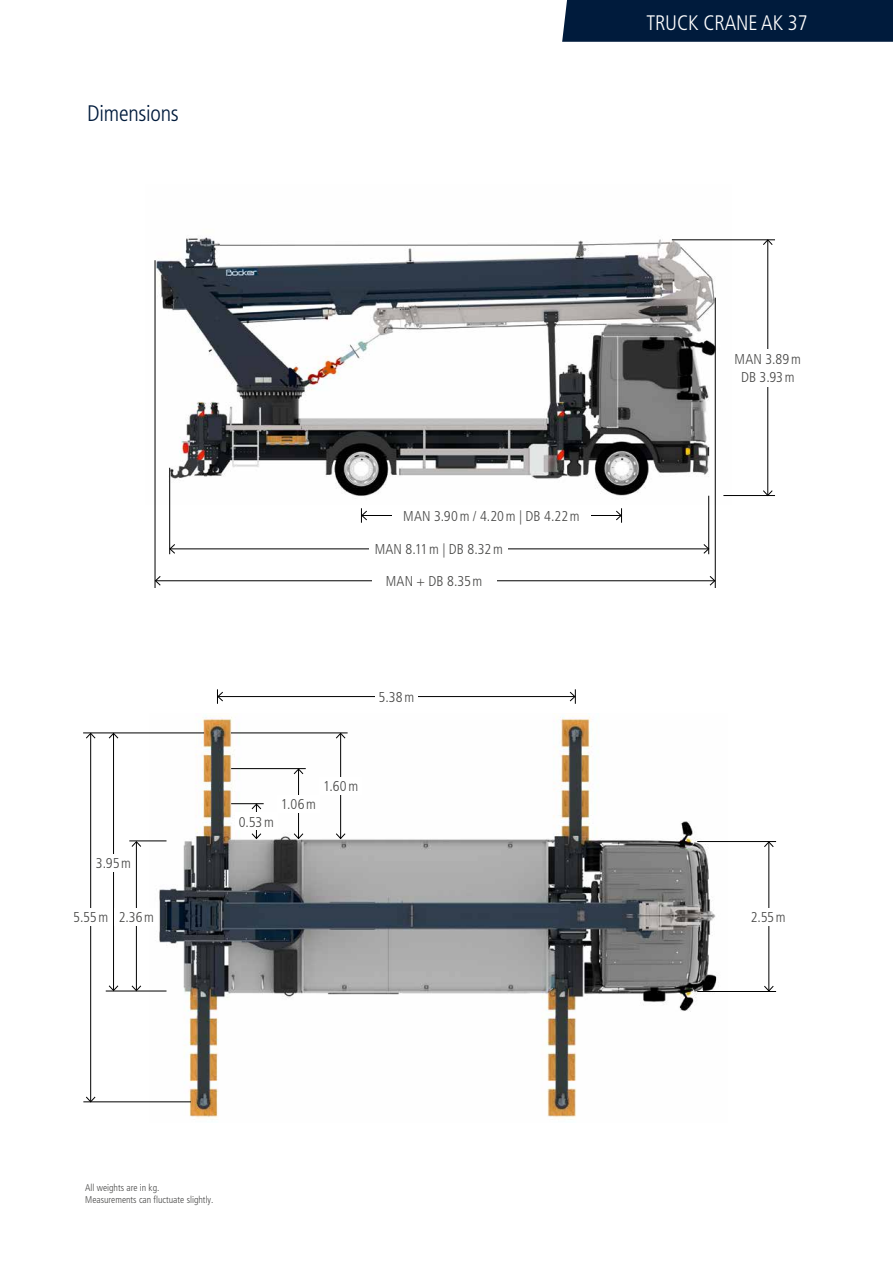
<style>
.page{position:relative;width:893px;height:1263px;background:#fff}
.page>*{position:absolute;margin:0;border:0;box-sizing:border-box;transform-origin:0 0}
.t1{font:300 condensed 22.5px "Frutiger LT Pro";letter-spacing:-.01em;color:#001b3c}
.t2{font:300 condensed 21px "Frutiger LT Pro";letter-spacing:-.005em;color:#fff}
.t3{font:300 condensed 14.25px/17.1px "Frutiger LT Pro";letter-spacing:.015em;color:#484847;text-align:center}
.t4{font:300 condensed 9.75px/12px "Frutiger LT Pro";color:#484847}
</style>
<div class="page">
<div style="left:562px;top:0;width:331px;height:42px;background:#001b3c"></div>
<img style="left:154px;top:237px;width:578px;height:267px">
<hr style="left:169px;top:468px;width:1px;height:86px;background:#000">
<hr style="left:715px;top:298px;width:1px;height:290px;background:#000">
<hr style="left:767px;top:240px;width:1px;height:255px;background:#000">
<svg style="left:763px;top:239px;width:10px;height:6px"></svg>
<svg style="left:763px;top:490px;width:10px;height:5px"></svg>
<hr style="left:155px;top:580px;width:560px;height:1px;background:#000">
<svg style="left:156px;top:576px;width:5px;height:10px"></svg>
<svg style="left:709px;top:576px;width:6px;height:10px"></svg>
<hr style="left:362px;top:515px;width:259px;height:1px;background:#000">
<svg style="left:361px;top:508px;width:6px;height:15px"></svg>
<svg style="left:616px;top:508px;width:6px;height:15px"></svg>
<hr style="left:672px;top:240px;width:103px;height:1px;background:#000">
<hr style="left:723px;top:495px;width:52px;height:1px;background:#000">
<div style="left:372px;top:575px;width:124px;height:11px;background:#fff"></div>
<div style="left:733px;top:349px;width:70px;height:37px;background:#fff"></div>
<div style="left:392px;top:510px;width:199px;height:11px;background:#fff"></div>
<img style="left:150px;top:713px;width:577px;height:407px">
<hr style="left:697px;top:991px;width:79px;height:1px;background:#000">
<hr style="left:697px;top:841px;width:79px;height:1px;background:#000">
<hr style="left:218px;top:696px;width:357px;height:1px;background:#000">
<svg style="left:217px;top:689px;width:6px;height:15px"></svg>
<svg style="left:570px;top:689px;width:6px;height:15px"></svg>
<hr style="left:769px;top:842px;width:1px;height:149px;background:#000">
<svg style="left:764px;top:985px;width:10px;height:6px"></svg>
<svg style="left:764px;top:841px;width:10px;height:6px"></svg>
<div style="left:375px;top:691px;width:43px;height:11px;background:#fff"></div>
<div style="left:747px;top:908px;width:43px;height:17px;background:#fff"></div>
<hr style="left:231px;top:803px;width:33px;height:1px;background:#000">
<hr style="left:231px;top:768px;width:75px;height:1px;background:#000">
<hr style="left:231px;top:733px;width:117px;height:1px;background:#000">
<hr style="left:83px;top:733px;width:121px;height:1px;background:#000">
<hr style="left:83px;top:1101px;width:108px;height:1px;background:#000">
<hr style="left:129px;top:841px;width:37px;height:1px;background:#000">
<hr style="left:106px;top:991px;width:60px;height:1px;background:#000">
<hr style="left:256px;top:804px;width:1px;height:34px;background:#000">
<svg style="left:251px;top:804px;width:10px;height:5px"></svg>
<svg style="left:251px;top:833px;width:10px;height:6px"></svg>
<hr style="left:298px;top:769px;width:1px;height:69px;background:#000">
<svg style="left:294px;top:768px;width:10px;height:6px"></svg>
<svg style="left:294px;top:833px;width:10px;height:6px"></svg>
<hr style="left:340px;top:733px;width:1px;height:105px;background:#000">
<svg style="left:336px;top:733px;width:10px;height:6px"></svg>
<svg style="left:336px;top:833px;width:10px;height:6px"></svg>
<hr style="left:90px;top:733px;width:1px;height:369px;background:#000">
<svg style="left:86px;top:733px;width:10px;height:6px"></svg>
<svg style="left:86px;top:1096px;width:10px;height:6px"></svg>
<hr style="left:113px;top:733px;width:1px;height:257px;background:#000">
<svg style="left:109px;top:733px;width:10px;height:6px"></svg>
<svg style="left:109px;top:985px;width:10px;height:6px"></svg>
<hr style="left:136px;top:842px;width:1px;height:149px;background:#000">
<svg style="left:131px;top:841px;width:10px;height:6px"></svg>
<svg style="left:131px;top:985px;width:10px;height:6px"></svg>
<div style="left:235px;top:813px;width:42px;height:17px;background:#fff"></div>
<div style="left:115px;top:908px;width:43px;height:17px;background:#fff"></div>
<div style="left:92px;top:854px;width:43px;height:17px;background:#fff"></div>
<div style="left:69px;top:908px;width:43px;height:17px;background:#fff"></div>
<div style="left:277px;top:795px;width:43px;height:17px;background:#fff"></div>
<div style="left:320px;top:777px;width:42px;height:17px;background:#fff"></div>
<hr style="left:170px;top:549px;width:539px;height:1px;background:#000">
<svg style="left:169px;top:544px;width:6px;height:10px"></svg>
<svg style="left:703px;top:544px;width:5px;height:10px"></svg>
<div style="left:370px;top:543px;width:138px;height:11px;background:#fff"></div>
<hr style="left:708px;top:496px;width:1px;height:58px;background:#000">
<hr style="left:155px;top:260px;width:1px;height:328px;background:#000">
<h1 class="t1" style="left:87px;top:100px;width:93px">Dimensions</h1>
<h2 class="t2" style="left:646px;top:11px;width:163px">TRUCK CRANE AK 37</h2>
<p class="t3" style="left:96px;top:855px;width:37px">3.95m</p>
<p class="t3" style="left:73px;top:908px;width:36px">5.55m</p>
<p class="t3" style="left:119px;top:908px;width:37px">2.36m</p>
<p class="t3" style="left:403px;top:507px;width:178px">MAN 3.90m / 4.20m | DB 4.22m</p>
<p class="t3" style="left:375px;top:541px;width:130px">MAN 8.11m | DB 8.32m</p>
<p class="t3" style="left:386px;top:573px;width:98px">MAN + DB 8.35m</p>
<p class="t3" style="left:379px;top:688px;width:37px">5.38m</p>
<p class="t3" style="left:239px;top:813px;width:37px">0.53m</p>
<p class="t3" style="left:281px;top:796px;width:37px">1.06m</p>
<p class="t3" style="left:323px;top:778px;width:37px">1.60m</p>
<p class="t3" style="left:735px;top:351px;width:68px">MAN 3.89m<br>DB 3.93m</p>
<p class="t3" style="left:751px;top:908px;width:36px">2.55m</p>
<p class="t4" style="left:85px;top:1181px;width:130px">All weights are in kg.<br>Measurements can fluctuate slightly.</p>
</div>
